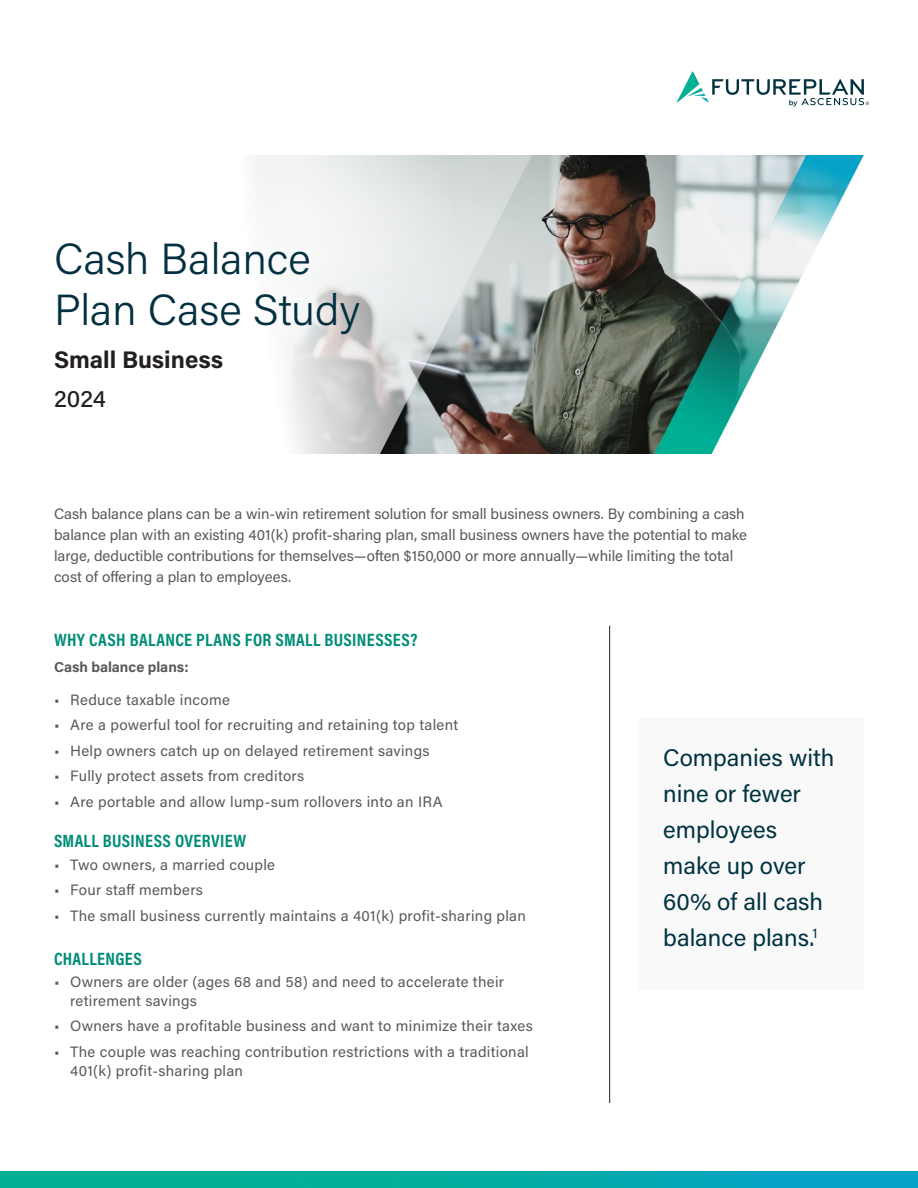
<style>
.page{position:relative;width:918px;height:1188px;background:#fff}
.page>*{position:absolute;margin:0;border:0;box-sizing:border-box;transform-origin:0 0}
.Headline{font:300 43.5px/51px "Acumin Pro";color:#033040}
.Body_copy{font:24px/36px "Acumin Pro";color:#003241}
.t1{font:700 24px "Acumin Pro";color:#231f20}
.t2{font:500 24px "Acumin Pro";color:#231f20}
.H2_Section_Header_-_upper_case{font:700 18px "Acumin Pro Cond";letter-spacing:.02em;color:#008d77}
.Body_copy-2{font:15px/21px "Acumin Pro";letter-spacing:.015em;color:#595959}
.Body_copy-3{font:700 14.4px "Acumin Pro";letter-spacing:-.005em;color:#595959}
</style>
<div class="page">
<img style="left:254px;top:156px;width:610px;height:298px">
<div style="left:638px;top:717px;width:226px;height:272px;background:#f9f9f9"></div>
<hr style="left:609px;top:626px;width:1px;height:477px;background:#231f20">
<div style="left:0;top:1171px;width:918px;height:17px;background:linear-gradient(to right,#00b488,#05a2c5)"></div>
<svg style="left:677px;top:71px;width:16px;height:31px"></svg>
<svg style="left:686px;top:79px;width:183px;height:28px"></svg>
<p class="Headline" style="left:54px;top:232px;width:308px">Cash Balance<br>Plan Case Study</p>
<p class="t1" style="left:54px;top:343px;width:171px">Small Business</p>
<p class="t2" style="left:54px;top:382px;width:53px">2024</p>
<p class="Body_copy-2" style="left:54px;top:502px;width:694px">Cash balance plans can be a win-win retirement solution for small business owners. By combining a cash balance plan with an existing 401(k) profit-sharing plan, small business owners have the potential to make large, deductible contributions for themselves—often $150,000 or more annually—while limiting the total cost of offering a plan to employees.</p>
<h2 class="H2_Section_Header_-_upper_case" style="left:54px;top:628px;width:365px">WHY CASH BALANCE PLANS FOR SMALL BUSINESSES?</h2>
<p class="Body_copy-3" style="left:54px;top:657px;width:136px">Cash balance plans:</p>
<p class="Body_copy-2" style="left:54px;top:688px;width:177px">• Reduce taxable income</p>
<p class="Body_copy-2" style="left:54px;top:714px;width:406px">• Are a powerful tool for recruiting and retaining top talent</p>
<p class="Body_copy-2" style="left:54px;top:739px;width:377px">• Help owners catch up on delayed retirement savings</p>
<p class="Body_copy-2" style="left:54px;top:765px;width:252px">• Fully protect assets from creditors</p>
<p class="Body_copy-2" style="left:54px;top:790px;width:390px">• Are portable and allow lump-sum rollovers into an IRA</p>
<h2 class="H2_Section_Header_-_upper_case" style="left:54px;top:829px;width:194px">SMALL BUSINESS OVERVIEW</h2>
<p class="Body_copy-2" style="left:54px;top:853px;width:223px">• Two owners, a married couple</p>
<p class="Body_copy-2" style="left:54px;top:879px;width:151px">• Four staff members</p>
<p class="Body_copy-2" style="left:54px;top:904px;width:473px">• The small business currently maintains a 401(k) profit-sharing plan</p>
<h2 class="H2_Section_Header_-_upper_case" style="left:54px;top:947px;width:89px">CHALLENGES</h2>
<p class="Body_copy-2" style="left:70px;top:972px;width:435px;line-height:18.8px;text-indent:-16px">• Owners are older (ages 68 and 58) and need to accelerate their retirement savings</p>
<p class="Body_copy-2" style="left:54px;top:1015px;width:480px">• Owners have a profitable business and want to minimize their taxes</p>
<p class="Body_copy-2" style="left:70px;top:1042px;width:460px;line-height:18.8px;text-indent:-16px">• The couple was reaching contribution restrictions with a traditional<br>401(k) profit-sharing plan</p>
<p class="Body_copy" style="left:663px;top:739px;width:173px">Companies with nine or fewer employees make up over<br>60% of all cash balance plans.<sup>1</sup></p>
</div>
